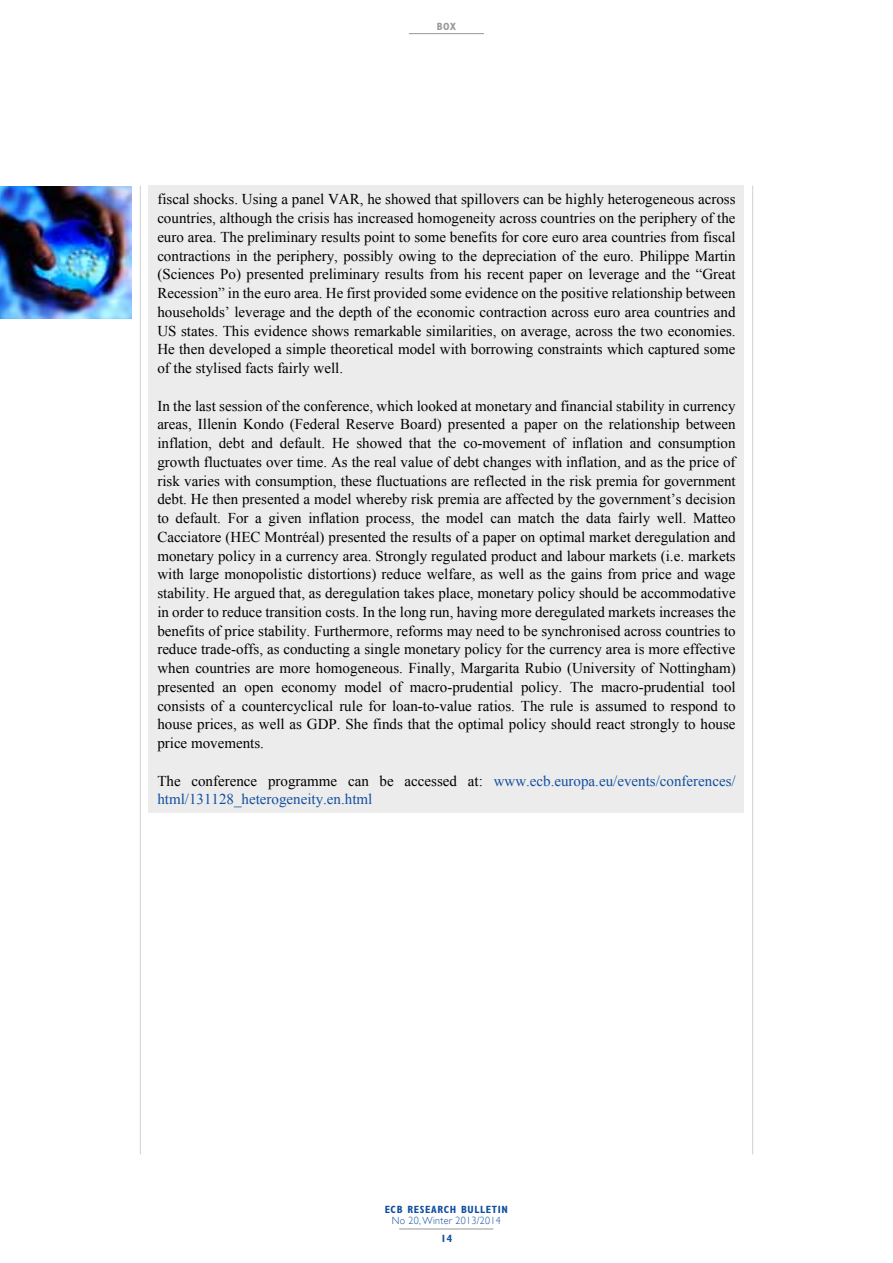
<style>
.page{position:relative;width:893px;height:1263px;background:#fff}
.page>*{position:absolute;margin:0;border:0;box-sizing:border-box;transform-origin:0 0}
.t1{font:15px/18.8px "Times New Roman WGL";color:#000;text-align:justify}
.t2{font:15px/18.8px "Times New Roman WGL";color:#114fa0}
.t3{font:700 condensed 10.5px "Gill Sans Myriad";letter-spacing:.06em;color:#114fa0}
.t4{font:300 10.5px "Gill Sans";letter-spacing:.03em;color:#114fa0;scale:.95 1}
.t5{font:700 condensed 10.5px "Gill Sans Myriad";color:#989898}
.s1{color:#000}
</style>
<div class="page">
<hr style="left:140px;top:186px;width:1px;height:968px;background:#d0d1d1">
<hr style="left:752px;top:186px;width:1px;height:968px;background:#d0d1d1">
<hr style="left:409px;top:33px;width:75px;height:1px;background:#989898">
<hr style="left:399px;top:1229px;width:94px;height:1px;background:#989898">
<img style="left:0;top:186px;width:132px;height:132px">
<div style="left:149px;top:186px;width:595px;height:627px;background:#ececec"></div>
<p class="t5" style="left:437px;top:20px;width:21px">box</p>
<p class="t1" style="left:157px;top:190px;width:580px">fiscal shocks. Using a panel VAR, he showed that spillovers can be highly heterogeneous across countries, although the crisis has increased homogeneity across countries on the periphery of the euro area. The preliminary results point to some benefits for core euro area countries from fiscal contractions in the periphery, possibly owing to the depreciation of the euro. Philippe Martin (Sciences Po) presented preliminary results from his recent paper on leverage and the “Great Recession” in the euro area. He first provided some evidence on the positive relationship between households’ leverage and the depth of the economic contraction across euro area countries and US states. This evidence shows remarkable similarities, on average, across the two economies.<br>He then developed a simple theoretical model with borrowing constraints which captured some of the stylised facts fairly well.</p>
<p class="t1" style="left:157px;top:396px;width:580px">In the last session of the conference, which looked at monetary and financial stability in currency areas, Illenin Kondo (Federal Reserve Board) presented a paper on the relationship between inflation, debt and default. He showed that the co-movement of inflation and consumption growth fluctuates over time. As the real value of debt changes with inflation, and as the price of risk varies with consumption, these fluctuations are reflected in the risk premia for government debt. He then presented a model whereby risk premia are affected by the government’s decision to default. For a given inflation process, the model can match the data fairly well. Matteo Cacciatore (HEC Montréal) presented the results of a paper on optimal market deregulation and monetary policy in a currency area. Strongly regulated product and labour markets (i.e. markets with large monopolistic distortions) reduce welfare, as well as the gains from price and wage stability. He argued that, as deregulation takes place, monetary policy should be accommodative in order to reduce transition costs. In the long run, having more deregulated markets increases the benefits of price stability. Furthermore, reforms may need to be synchronised across countries to reduce trade-offs, as conducting a single monetary policy for the currency area is more effective when countries are more homogeneous. Finally, Margarita Rubio (University of Nottingham) presented an open economy model of macro-prudential policy. The macro-prudential tool consists of a countercyclical rule for loan-to-value ratios. The rule is assumed to respond to house prices, as well as GDP. She finds that the optimal policy should react strongly to house price movements.</p>
<p class="t2" style="left:157px;top:771px;width:580px"><span class="s1">The conference programme can be accessed at:</span> www.ecb.europa.eu/events/conferences/ html/131128_heterogeneity.en.html</p>
<p class="t3" style="left:385px;top:1203px;width:125px">ECB RESEARCH BULLETIN</p>
<p class="t4" style="left:392px;top:1214px;width:116px">No 20, Winter 2013/2014</p>
<p class="t3" style="left:441px;top:1232px;width:13px">14</p>
</div>
